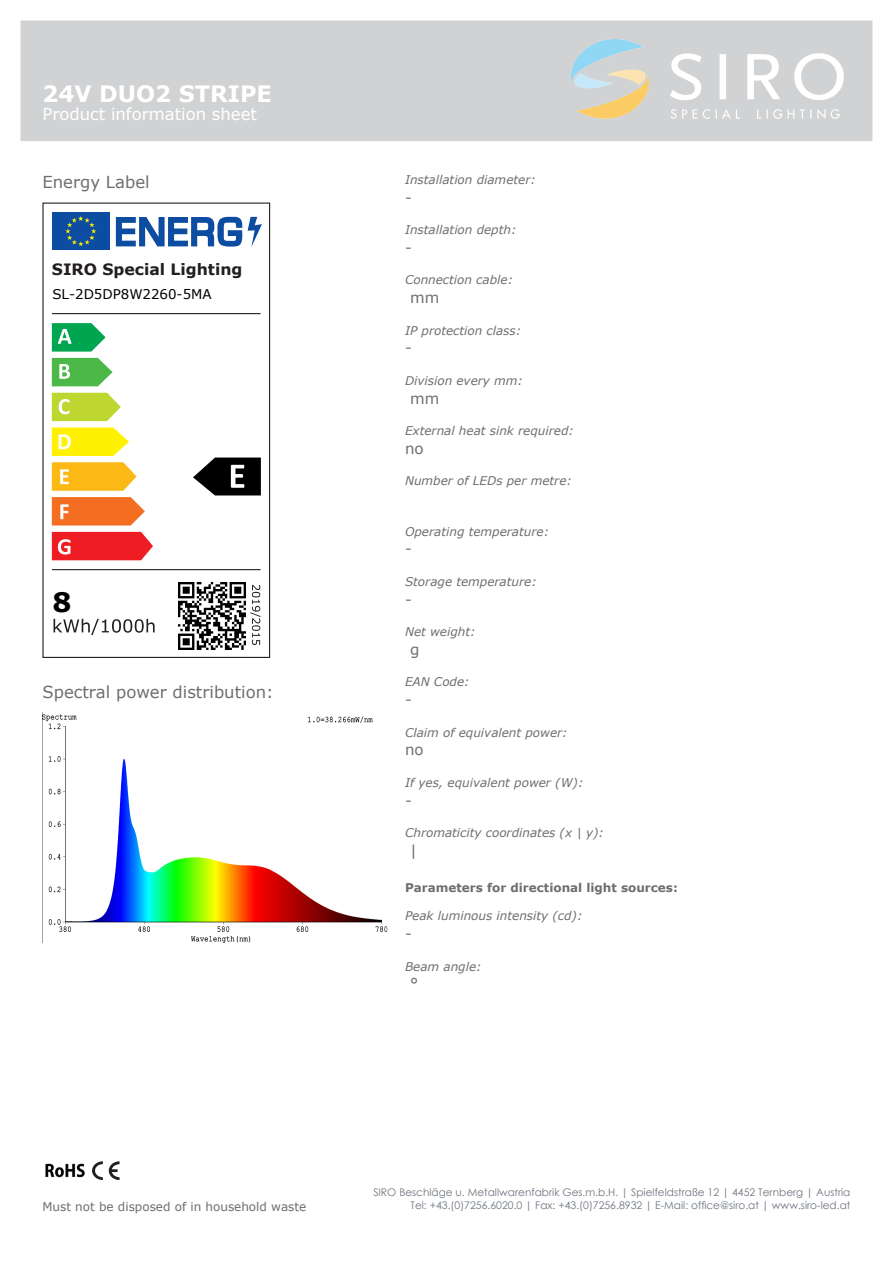
<style>
.page{position:relative;width:893px;height:1263px;background:#fff}
.page>*{position:absolute;margin:0;border:0;box-sizing:border-box;transform-origin:0 0}
.t1{font:700 26.85px "Verdana";color:#000}
.t2{font:700 22.5px "Verdana";color:#fff}
.t3{font:16.5px "Verdana";color:#6e6e6e}
.t4{font:16.5px "Verdana";color:#fff}
.t5{font:700 15.6px "Verdana";color:#231f20}
.t6{font:15px "Verdana";color:#6e6e6e}
.t7{font:13.35px "Verdana";color:#000}
.t8{font:italic 12px "Verdana";color:#6e6e6e}
.t9{font:700 12px "Verdana";color:#6e6e6e}
.t10{font:12px "Verdana";color:#6e6e6e}
.t11{font:10.5px/12.6px "Century Gothic";color:#6d747f;text-align:right}
</style>
<div class="page">
<div style="left:21px;top:21px;width:851px;height:120px;background:#d1d2d4"></div>
<img style="left:571px;top:40px;width:272px;height:78px">
<img style="left:45px;top:1163px;width:40px;height:15px">
<svg style="left:92px;top:1161px;width:27px;height:19px"></svg>
<div style="left:52px;top:212px;width:58px;height:38px;background:#0d4da1"></div>
<svg style="left:65px;top:216px;width:31px;height:30px"></svg>
<svg style="left:116px;top:217px;width:126px;height:30px"></svg>
<svg style="left:248px;top:217px;width:14px;height:30px"></svg>
<svg style="left:52px;top:323px;width:54px;height:29px"></svg>
<svg style="left:52px;top:358px;width:61px;height:28px"></svg>
<svg style="left:52px;top:393px;width:69px;height:28px;background:#c7db4d"></svg>
<svg style="left:52px;top:427px;width:77px;height:29px;background:#fff32b"></svg>
<svg style="left:52px;top:462px;width:85px;height:29px;background:#fcc133"></svg>
<svg style="left:52px;top:497px;width:93px;height:28px;background:#f47d38"></svg>
<svg style="left:52px;top:532px;width:101px;height:28px;background:#ef3237"></svg>
<svg style="left:54px;top:619px;width:101px;height:16px"></svg>
<hr style="left:52px;top:313px;width:209px;height:1px;background:#231f20">
<hr style="left:52px;top:569px;width:209px;height:1px;background:#231f20">
<svg style="left:250px;top:585px;width:11px;height:60px"></svg>
<svg style="left:193px;top:457px;width:68px;height:38px"></svg>
<div style="left:42px;top:203px;width:228px;height:455px;border:1px solid #231f20"></div>
<img style="left:179px;top:582px;width:67px;height:67px">
<img style="left:42px;top:712px;width:345px;height:230px">
<h2 class="t2" style="left:42px;top:80px;width:231px">24V DUO2 STRIPE</h2>
<h3 class="t4" style="left:42px;top:104px;width:216px">Product information sheet</h3>
<h3 class="t3" style="left:42px;top:171px;width:109px">Energy Label</h3>
<h3 class="t5" style="left:52px;top:260px;width:192px">SIRO Special Lighting</h3>
<p class="t7" style="left:52px;top:285px;width:161px">SL-2D5DP8W2260-5MA</p>
<h1 class="t1" style="left:52px;top:585px;width:21px">8</h1>
<h3 class="t3" style="left:42px;top:681px;width:233px">Spectral power distribution:</h3>
<p class="t8" style="left:405px;top:172px;width:132px">Installation diameter:</p>
<p class="t6" style="left:405px;top:187px;width:8px">-</p>
<p class="t8" style="left:405px;top:222px;width:113px">Installation depth:</p>
<p class="t6" style="left:405px;top:238px;width:8px">-</p>
<p class="t8" style="left:405px;top:272px;width:110px">Connection cable:</p>
<p class="t6" style="left:410px;top:288px;width:31px">mm</p>
<p class="t8" style="left:405px;top:322px;width:118px">IP protection class:</p>
<p class="t6" style="left:405px;top:338px;width:8px">-</p>
<p class="t8" style="left:405px;top:373px;width:119px">Division every mm:</p>
<p class="t6" style="left:410px;top:388px;width:31px">mm</p>
<p class="t8" style="left:405px;top:423px;width:170px">External heat sink required:</p>
<p class="t6" style="left:405px;top:439px;width:20px">no</p>
<p class="t8" style="left:405px;top:473px;width:168px">Number of LEDs per metre:</p>
<p class="t8" style="left:405px;top:523px;width:146px">Operating temperature:</p>
<p class="t6" style="left:405px;top:539px;width:8px">-</p>
<p class="t8" style="left:405px;top:574px;width:133px">Storage temperature:</p>
<p class="t6" style="left:405px;top:589px;width:8px">-</p>
<p class="t8" style="left:405px;top:624px;width:72px">Net weight:</p>
<p class="t6" style="left:410px;top:640px;width:11px">g</p>
<p class="t8" style="left:405px;top:674px;width:66px">EAN Code:</p>
<p class="t6" style="left:405px;top:690px;width:8px">-</p>
<p class="t8" style="left:405px;top:724px;width:164px">Claim of equivalent power:</p>
<p class="t6" style="left:405px;top:740px;width:20px">no</p>
<p class="t8" style="left:405px;top:775px;width:180px">If yes, equivalent power (W):</p>
<p class="t6" style="left:405px;top:790px;width:8px">-</p>
<p class="t8" style="left:405px;top:825px;width:200px">Chromaticity coordinates (x | y):</p>
<p class="t6" style="left:410px;top:841px;width:8px">|</p>
<p class="t9" style="left:405px;top:880px;width:274px">Parameters for directional light sources:</p>
<p class="t8" style="left:405px;top:908px;width:179px">Peak luminous intensity (cd):</p>
<p class="t6" style="left:405px;top:924px;width:8px">-</p>
<p class="t8" style="left:405px;top:958px;width:78px">Beam angle:</p>
<p class="t6" style="left:410px;top:974px;width:10px">°</p>
<p class="t10" style="left:42px;top:1198px;width:265px">Must not be disposed of in household waste</p>
<p class="t11" style="left:373px;top:1186px;width:479px">SIRO Beschläge u. Metallwarenfabrik Ges.m.b.H. | Spielfeldstraße 12 | 4452 Ternberg | Austria<br>Tel: +43.(0)7256.6020.0 | Fax: +43.(0)7256.8932 | E-Mail: office@siro.at | www.siro-led.at</p>
</div>
